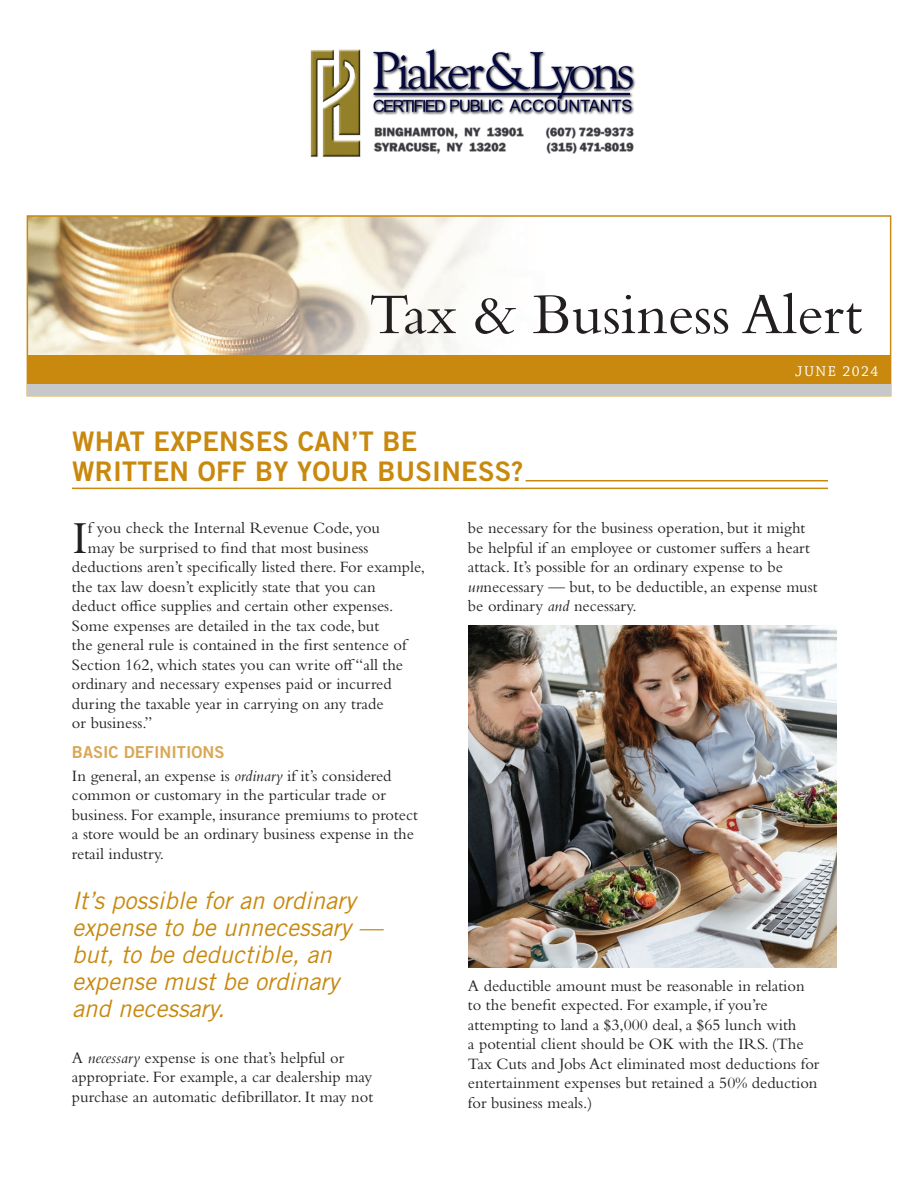
<style>
.page{position:relative;width:918px;height:1188px;background:#fff}
.page>*{position:absolute;margin:0;border:0;box-sizing:border-box;transform-origin:0 0}
.t1{font:60px "Bembo Std";color:#231f20}
.t2{font:47.85px "Bembo Std";color:#231f20}
.t3{font:27px/30px "Trade Gothic LT Std Bd 2";letter-spacing:.01em;color:#c8890e}
.t4{font:italic 24px/27px "Trade Gothic LT Std";color:#c8890e}
.t5{font:16.5px/19.5px "Bembo Std";color:#231f20}
.t6{font:16.5px "Trade Gothic LT Std Bd 2";color:#d9a756}
.t7{font:15px "Chaparral Pro";letter-spacing:.1em;color:#fff}
.s1{font-style:italic}
</style>
<div class="page">
<img style="left:30px;top:218px;width:546px;height:138px">
<hr style="left:526px;top:480px;width:302px;height:2px;background:#c8890e">
<hr style="left:72px;top:488px;width:756px;height:1px;background:#c8890e">
<div style="left:27px;top:215px;width:864px;height:181px;border:2px solid #c8890e"></div>
<div style="left:27px;top:356px;width:864px;height:40px;background:#c7c8ca"></div>
<div style="left:27px;top:356px;width:864px;height:28px;background:#c8890e"></div>
<img style="left:468px;top:626px;width:369px;height:342px">
<img style="left:310px;top:49px;width:326px;height:109px">
<h1 class="t1" style="left:369px;top:279px;width:495px">Tax &amp; Business Alert</h1>
<p class="t7" style="left:795px;top:363px;width:85px">JUNE 2024</p>
<h3 class="t3" style="left:72px;top:426px;width:453px">WHAT EXPENSES CAN’T BE<br>WRITTEN OFF BY YOUR BUSINESS?</h3>
<h2 class="t2" style="left:72px;top:510px;width:17px">I</h2>
<p class="t5" style="left:88px;top:518px;width:294px">f you check the Internal Revenue Code, you</p>
<p class="t5" style="left:88px;top:537px;width:282px">may be surprised to find that most business</p>
<p class="t5" style="left:72px;top:557px;width:355px">deductions aren’t specifically listed there. For example,</p>
<p class="t5" style="left:72px;top:576px;width:305px">the tax law doesn’t explicitly state that you can</p>
<p class="t5" style="left:72px;top:596px;width:323px">deduct office supplies and certain other expenses.</p>
<p class="t5" style="left:72px;top:615px;width:309px">Some expenses are detailed in the tax code, but</p>
<p class="t5" style="left:72px;top:635px;width:336px">the general rule is contained in the first sentence of</p>
<p class="t5" style="left:72px;top:654px;width:333px">Section 162, which states you can write off “all the</p>
<p class="t5" style="left:72px;top:674px;width:321px">ordinary and necessary expenses paid or incurred</p>
<p class="t5" style="left:72px;top:693px;width:313px">during the taxable year in carrying on any trade</p>
<p class="t5" style="left:72px;top:713px;width:82px">or business.”</p>
<p class="t6" style="left:72px;top:742px;width:154px">BASIC DEFINITIONS</p>
<p class="t5" style="left:72px;top:765px;width:348px">In general, an expense is <span class="s1">ordinary</span> if it’s considered common or customary in the particular trade or business. For example, insurance premiums to protect a store would be an ordinary business expense in the retail industry.</p>
<h3 class="t4" style="left:72px;top:887px;width:312px">It’s possible for an ordinary expense to be unnecessary — but, to be deductible, an expense must be ordinary and necessary.</h3>
<p class="t5" style="left:72px;top:1047px;width:303px">A <span class="s1">necessary</span> expense is one that’s helpful or appropriate. For example, a car dealership may purchase an automatic defibrillator. It may not</p>
<p class="t5" style="left:468px;top:518px;width:351px">be necessary for the business operation, but it might be helpful if an employee or customer suffers a heart attack. It’s possible for an ordinary expense to be <span class="s1">un</span>necessary — but, to be deductible, an expense must be ordinary <span class="s1">and</span> necessary.</p>
<p class="t5" style="left:468px;top:975px;width:353px">A deductible amount must be reasonable in relation to the benefit expected. For example, if you’re attempting to land a $3,000 deal, a $65 lunch with<br>a potential client should be OK with the IRS. (The Tax Cuts and Jobs Act eliminated most deductions for entertainment expenses but retained a 50% deduction for business meals.)</p>
</div>
